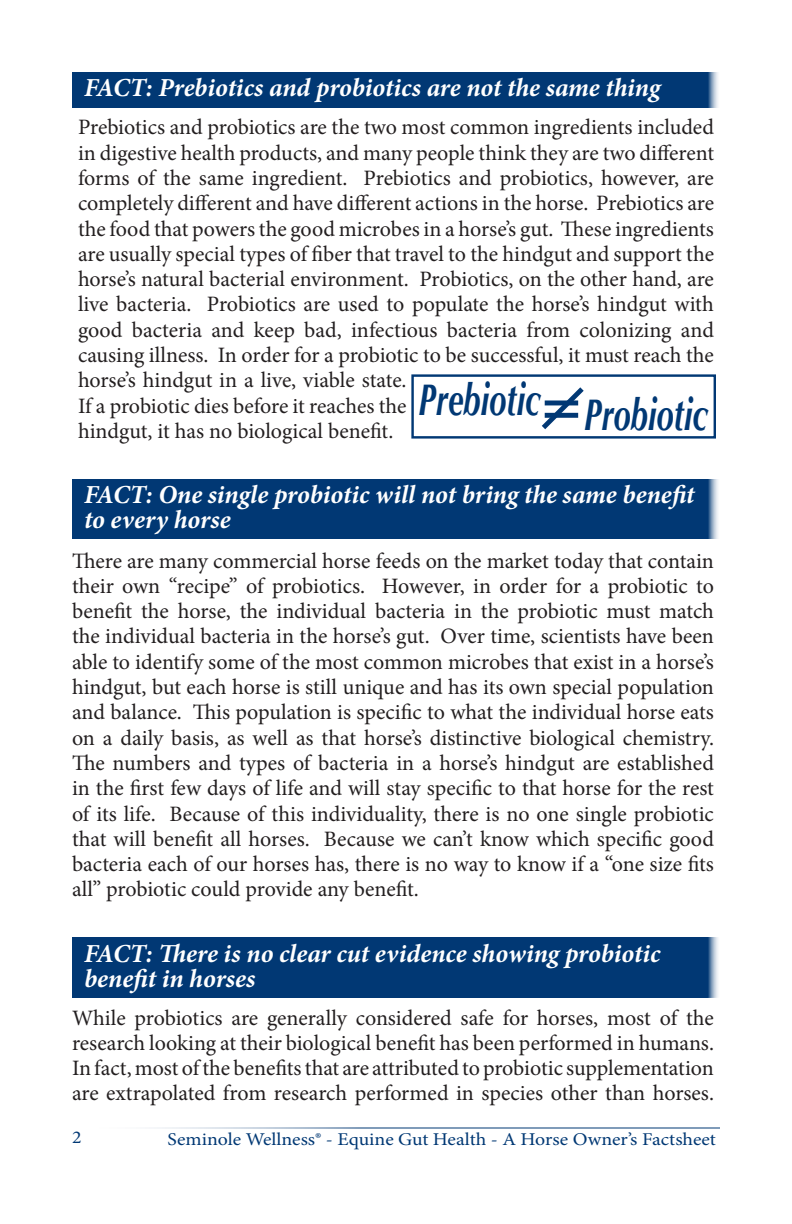
<style>
.page{position:relative;width:792px;height:1224px;background:#fff}
.page>*{position:absolute;margin:0;border:0;box-sizing:border-box;transform-origin:0 0}
.t1{font:italic 700 59px "Optima";color:#013874;scale:1.1 1}
.t2{font:italic 700 44.2px "Optima";color:#013874;scale:.7 1}
.t3{font:italic 700 26px/25.2px "Minion Pro";letter-spacing:-.005em;color:#fff}
.t4{font:22px/25.4px "Minion Pro";color:#231f20;text-align:justify}
.t5{font:18px "Minion Pro";color:#013874;scale:1.1 1}
</style>
<div class="page">
<hr style="left:72px;top:1128px;width:648px;height:1px;background:#013874">
<div style="left:72px;top:479px;width:648px;height:60px;background:#013874"></div>
<div style="left:72px;top:938px;width:648px;height:60px;background:#013874"></div>
<div style="left:72px;top:72px;width:648px;height:36px;background:#013874"></div>
<div style="left:411px;top:374px;width:305px;height:65px;border:2px solid #013874"></div>
<svg style="left:541px;top:387px;width:43px;height:43px"></svg>
<p class="t3" style="left:84px;top:75px;width:578px">FACT: Prebiotics and probiotics are not the same thing</p>
<p class="t4" style="left:78px;top:115px;width:638px;text-align:left">Prebiotics and probiotics are the two most common ingredients included in digestive health products, and many people think they are two different forms of the same ingredient. Prebiotics and probiotics, however, are completely different and have different actions in the horse. Prebiotics are the food that powers the good microbes in a horse’s gut. These ingredients are usually special types of fiber that travel to the hindgut and support the horse’s natural bacterial environment. Probiotics, on the other hand, are live bacteria. Probiotics are used to populate the horse’s hindgut with good bacteria and keep bad, infectious bacteria from colonizing and causing illness. In order for a probiotic to be successful, it must reach the horse’s hindgut in a live, viable state.<br>If a probiotic dies before it reaches the<br>hindgut, it has no biological benefit.</p>
<p class="t2" style="left:418px;top:374px;width:176px">Prebiotic</p>
<p class="t1" style="left:541px;top:368px;width:36px">=</p>
<p class="t2" style="left:584px;top:388px;width:178px">Probiotic</p>
<p class="t3" style="left:84px;top:482px;width:612px">FACT: One single probiotic will not bring the same benefit to every horse</p>
<p class="t4" style="left:72px;top:548px;width:644px">There are many commercial horse feeds on the market today that contain their own “recipe” of probiotics. However, in order for a probiotic to benefit the horse, the individual bacteria in the probiotic must match the individual bacteria in the horse’s gut. Over time, scientists have been able to identify some of the most common microbes that exist in a horse’s hindgut, but each horse is still unique and has its own special population and balance. This population is specific to what the individual horse eats on a daily basis, as well as that horse’s distinctive biological chemistry.<br>The numbers and types of bacteria in a horse’s hindgut are established in the first few days of life and will stay specific to that horse for the rest of its life. Because of this individuality, there is no one single probiotic that will benefit all horses. Because we can’t know which specific good bacteria each of our horses has, there is no way to know if a “one size fits all” probiotic could provide any benefit.</p>
<p class="t3" style="left:84px;top:940px;width:578px">FACT: There is no clear cut evidence showing probiotic benefit in horses</p>
<p class="t4" style="left:72px;top:1005px;width:644px">While probiotics are generally considered safe for horses, most of the research looking at their biological benefit has been performed in humans.<br>In fact, most of the benefits that are attributed to probiotic supplementation are extrapolated from research performed in species other than horses.</p>
<p class="t5" style="left:72px;top:1125px;width:10px">2</p>
<p class="t5" style="left:168px;top:1127px;width:500px">Seminole Wellness® - Equine Gut Health - A Horse Owner’s Factsheet</p>
</div>
